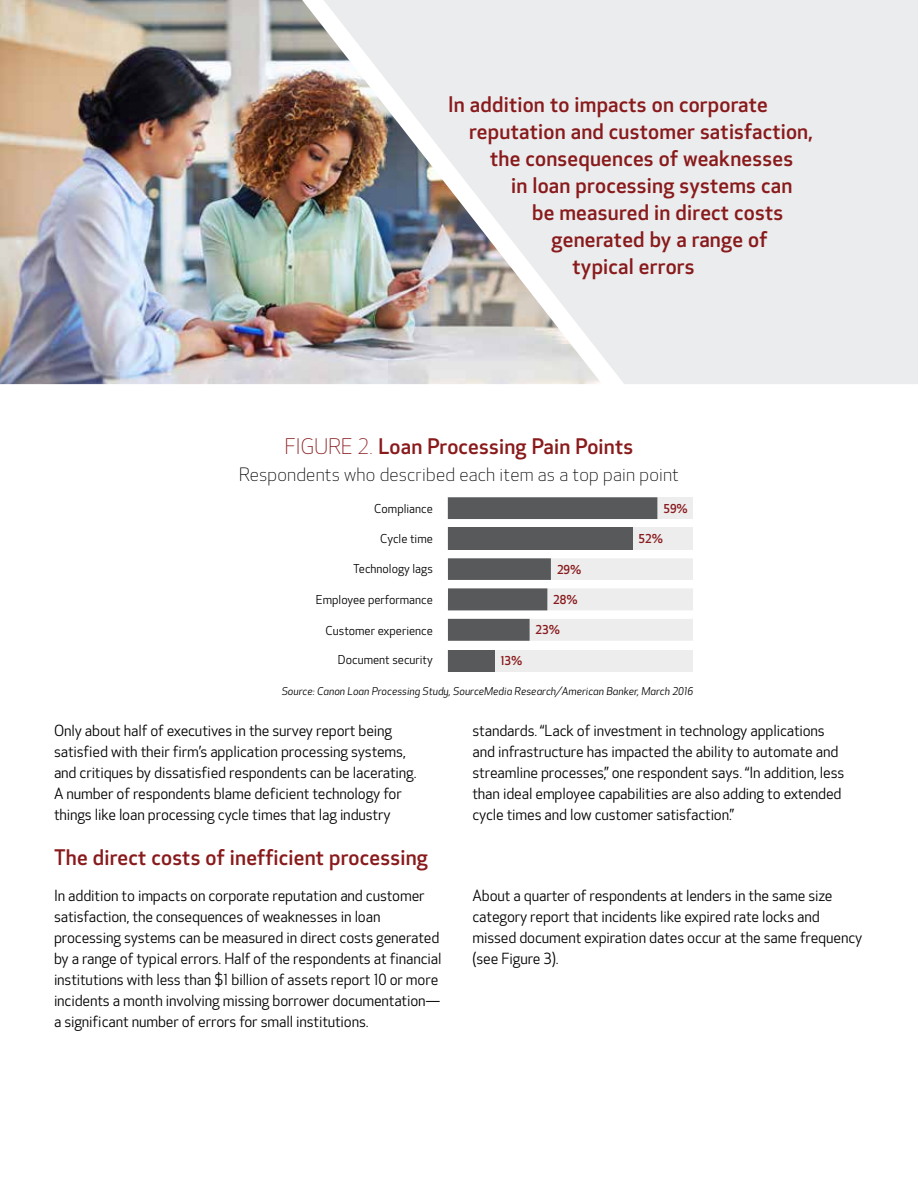
<style>
.page{position:relative;width:918px;height:1188px;background:#fff}
.page>*{position:absolute;margin:0;border:0;box-sizing:border-box;transform-origin:0 0}
.t1{font:500 21px "Optic Sans 301";letter-spacing:.01em;color:#891a1c}
.t2{font:300 18px "Optic Sans 101";letter-spacing:.01em;color:#000}
.t3{font:15px/21px "Optic Sans 201";letter-spacing:-.01em;color:#000}
.t4{font:12px "Optic Sans 201";color:#000}
.t5{font:500 12px "Optic Sans 301";color:#891a1c}
.t6{font:italic 10.5px "Optic Sans 202";color:#000}
.s1{font-family:"Optic Sans 101";font-weight:300}
</style>
<div class="page">
<div style="left:448px;top:497px;width:245px;height:22px;background:#ededee"></div>
<div style="left:448px;top:528px;width:245px;height:22px;background:#ededee"></div>
<div style="left:448px;top:558px;width:245px;height:22px;background:#ededee"></div>
<div style="left:448px;top:588px;width:245px;height:22px;background:#ededee"></div>
<div style="left:448px;top:619px;width:245px;height:22px;background:#ededee"></div>
<div style="left:448px;top:650px;width:245px;height:21px;background:#ededee"></div>
<div style="left:448px;top:497px;width:209px;height:22px;background:#58595b"></div>
<div style="left:448px;top:528px;width:185px;height:22px;background:#58595b"></div>
<div style="left:448px;top:558px;width:103px;height:22px;background:#58595b"></div>
<div style="left:448px;top:588px;width:99px;height:22px;background:#58595b"></div>
<div style="left:448px;top:619px;width:82px;height:22px;background:#58595b"></div>
<div style="left:448px;top:650px;width:46px;height:21px;background:#58595b"></div>
<img style="left:0;top:0;width:323px;height:384px">
<svg style="left:323px;top:0;width:595px;height:384px;fill:#ebeced"></svg>
<h1 class="t1" style="left:448px;top:93px;width:321px">In addition to impacts on corporate</h1>
<h1 class="t1" style="left:469px;top:120px;width:346px">reputation and customer satisfaction,</h1>
<h1 class="t1" style="left:490px;top:147px;width:305px">the consequences of weaknesses</h1>
<h1 class="t1" style="left:511px;top:174px;width:283px">in loan processing systems can</h1>
<h1 class="t1" style="left:532px;top:201px;width:253px">be measured in direct costs</h1>
<h1 class="t1" style="left:552px;top:228px;width:217px">generated by a range of</h1>
<h1 class="t1" style="left:573px;top:255px;width:124px">typical errors</h1>
<h1 class="t1" style="left:285px;top:434px;width:350px"><span class="s1">FIGURE 2.</span> Loan Processing Pain Points</h1>
<p class="t2" style="left:239px;top:464px;width:441px">Respondents who described each item as a top pain point</p>
<p class="t5" style="left:663px;top:502px;width:26px">59%</p>
<p class="t5" style="left:638px;top:532px;width:26px">52%</p>
<p class="t5" style="left:557px;top:563px;width:26px">29%</p>
<p class="t5" style="left:553px;top:593px;width:26px">28%</p>
<p class="t5" style="left:536px;top:623px;width:26px">23%</p>
<p class="t5" style="left:500px;top:654px;width:24px">13%</p>
<p class="t4" style="left:374px;top:502px;width:60px">Compliance</p>
<p class="t4" style="left:380px;top:532px;width:54px">Cycle time</p>
<p class="t4" style="left:353px;top:562px;width:81px">Technology lags</p>
<p class="t4" style="left:316px;top:593px;width:118px">Employee performance</p>
<p class="t4" style="left:326px;top:624px;width:109px">Customer experience</p>
<p class="t4" style="left:338px;top:653px;width:96px">Document security</p>
<p class="t6" style="left:282px;top:685px;width:413px">Source: Canon Loan Processing Study, SourceMedia Research/American Banker, March 2016</p>
<p class="t3" style="left:54px;top:721px;width:364px">Only about half of executives in the survey report being satisfied with their firm’s application processing systems, and critiques by dissatisfied respondents can be lacerating.<br>A number of respondents blame deficient technology for things like loan processing cycle times that lag industry</p>
<p class="t3" style="left:472px;top:721px;width:373px">standards. “Lack of investment in technology applications and infrastructure has impacted the ability to automate and streamline processes,” one respondent says. “In addition, less than ideal employee capabilities are also adding to extended cycle times and low customer satisfaction.”</p>
<h1 class="t1" style="left:54px;top:845px;width:375px">The direct costs of inefficient processing</h1>
<p class="t3" style="left:54px;top:886px;width:389px">In addition to impacts on corporate reputation and customer satisfaction, the consequences of weaknesses in loan processing systems can be measured in direct costs generated by a range of typical errors. Half of the respondents at financial institutions with less than $1 billion of assets report 10 or more incidents a month involving missing borrower documentation— a significant number of errors for small institutions.</p>
<p class="t3" style="left:472px;top:886px;width:391px">About a quarter of respondents at lenders in the same size category report that incidents like expired rate locks and missed document expiration dates occur at the same frequency (see Figure 3).</p>
</div>
